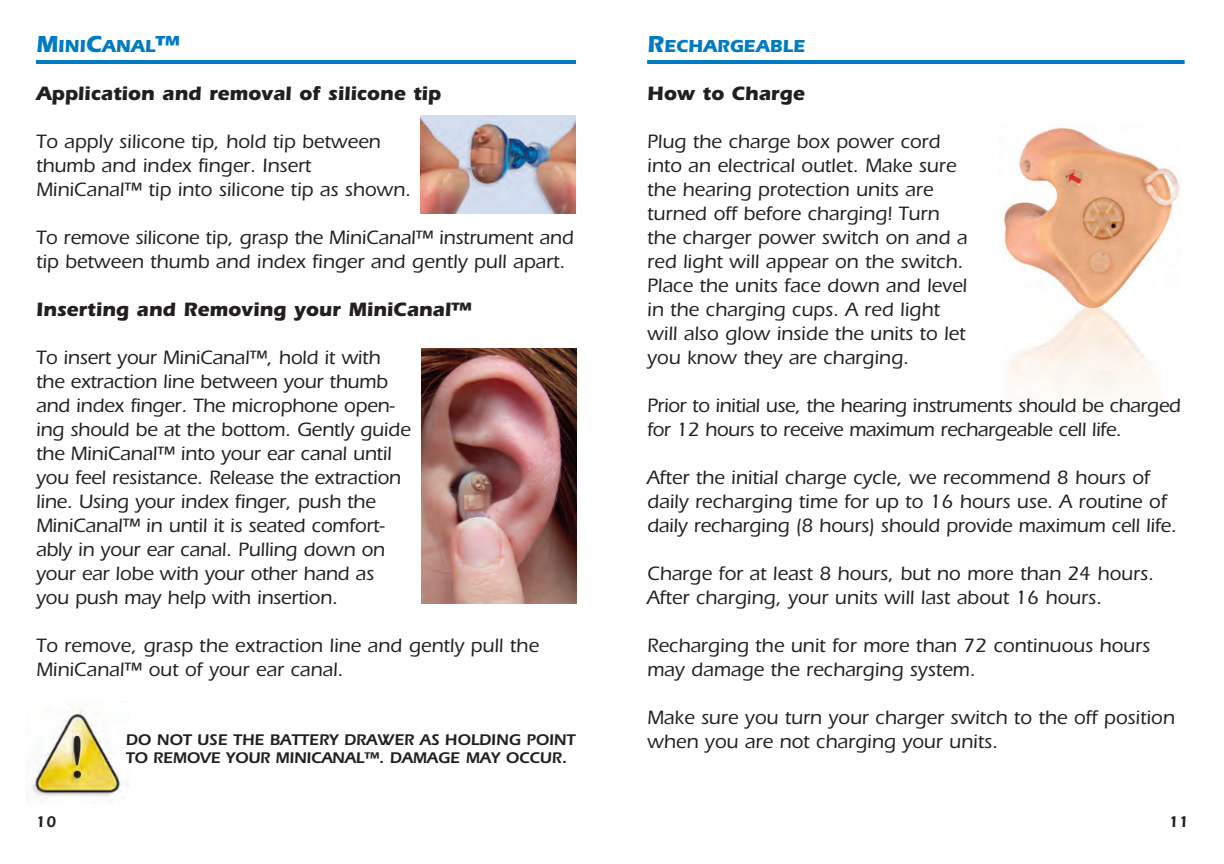
<style>
.page{position:relative;width:1224px;height:864px;background:#fff}
.page>*{position:absolute;margin:0;border:0;box-sizing:border-box;transform-origin:0 0}
.t1{font:500 20px/24px "ITC Eras Std";color:#231f20}
.t2{font:500 20px/24px "ITC Eras Std";letter-spacing:-.02em;color:#231f20}
.t3{font:700 20px "ITC Eras Std";color:#231f20}
.t4{font:700 18px "ITC Eras Std";color:#007bc3}
.t5{font:600 16px "ITC Eras Std";color:#231f20}
.s1{font-size:24px}
</style>
<div class="page">
<img style="left:1004px;top:127px;width:176px;height:265px">
<hr style="left:647px;top:60px;width:538px;height:4px;background:#007bc3">
<hr style="left:36px;top:60px;width:540px;height:4px;background:#007bc3">
<img style="left:421px;top:116px;width:155px;height:97px">
<img style="left:421px;top:348px;width:155px;height:256px">
<img style="left:31px;top:709px;width:97px;height:88px">
<p class="t4" style="left:36px;top:36px;width:145px"><span class="s1">M</span>INI<span class="s1">C</span>ANAL<span class="s1">™</span></p>
<p class="t3" style="left:36px;top:82px;width:407px">Application and removal of silicone tip</p>
<p class="t1" style="left:36px;top:130px;width:377px">To apply silicone tip, hold tip between thumb and index finger. Insert<br>MiniCanal™ tip into silicone tip as shown.</p>
<p class="t1" style="left:36px;top:226px;width:539px">To remove silicone tip, grasp the MiniCanal™ instrument and tip between thumb and index finger and gently pull apart.</p>
<p class="t3" style="left:36px;top:298px;width:437px">Inserting and Removing your MiniCanal™</p>
<p class="t1" style="left:36px;top:346px;width:376px">To insert your MiniCanal™, hold it with the extraction line between your thumb and index finger. The microphone open&shy;ing should be at the bottom. Gently guide the MiniCanal™ into your ear canal until you feel resistance. Release the extraction line. Using your index finger, push the MiniCanal™ in until it is seated comfort&shy;ably in your ear canal. Pulling down on your ear lobe with your other hand as you push may help with insertion.</p>
<p class="t1" style="left:36px;top:634px;width:504px">To remove, grasp the extraction line and gently pull the<br>MiniCanal™ out of your ear canal.</p>
<p class="t5" style="left:126px;top:730px;width:44px">DO NOT</p>
<p class="t5" style="left:197px;top:730px;width:11px">USE</p>
<p class="t5" style="left:233px;top:730px;width:12px">THE</p>
<p class="t5" style="left:270px;top:730px;width:11px">BATTERY</p>
<p class="t5" style="left:344px;top:730px;width:13px">DRAWER</p>
<p class="t5" style="left:420px;top:730px;width:37px">AS HOLDING</p>
<p class="t5" style="left:526px;top:730px;width:11px">POINT</p>
<p class="t5" style="left:126px;top:748px;width:40px">TO REMOVE</p>
<p class="t5" style="left:226px;top:748px;width:13px">YOUR</p>
<p class="t5" style="left:276px;top:748px;width:58px">MINICANAL</p>
<p class="t5" style="left:364px;top:748px;width:42px">™. DAMAGE</p>
<p class="t5" style="left:466px;top:748px;width:6px">MAY</p>
<p class="t5" style="left:506px;top:748px;width:4px">OCCUR</p>
<p class="t5" style="left:562px;top:748px;width:7px">.</p>
<p class="t4" style="left:647px;top:36px;width:159px"><span class="s1">R</span>ECHARGEABLE</p>
<p class="t3" style="left:647px;top:82px;width:159px">How to Charge</p>
<p class="t1" style="left:647px;top:130px;width:322px">Plug the charge box power cord into an electrical outlet. Make sure the hearing protection units are turned off before charging! Turn the charger power switch on and a red light will appear on the switch.<br>Place the units face down and level in the charging cups. A red light will also glow inside the units to let you know they are charging.</p>
<p class="t2" style="left:647px;top:394px;width:535px">Prior to initial use, the hearing instruments should be charged for 12 hours to receive maximum rechargeable cell life.</p>
<p class="t1" style="left:647px;top:466px;width:531px">After the initial charge cycle, we recommend 8 hours of daily recharging time for up to 16 hours use. A routine of daily recharging (8 hours) should provide maximum cell life.</p>
<p class="t1" style="left:647px;top:562px;width:508px">Charge for at least 8 hours, but no more than 24 hours.<br>After charging, your units will last about 16 hours.</p>
<p class="t1" style="left:647px;top:634px;width:504px">Recharging the unit for more than 72 continuous hours may damage the recharging system.</p>
<p class="t1" style="left:647px;top:706px;width:529px">Make sure you turn your charger switch to the off position when you are not charging your units.</p>
<p class="t5" style="left:36px;top:813px;width:22px">10</p>
<p class="t5" style="left:1169px;top:813px;width:22px">11</p>
</div>
